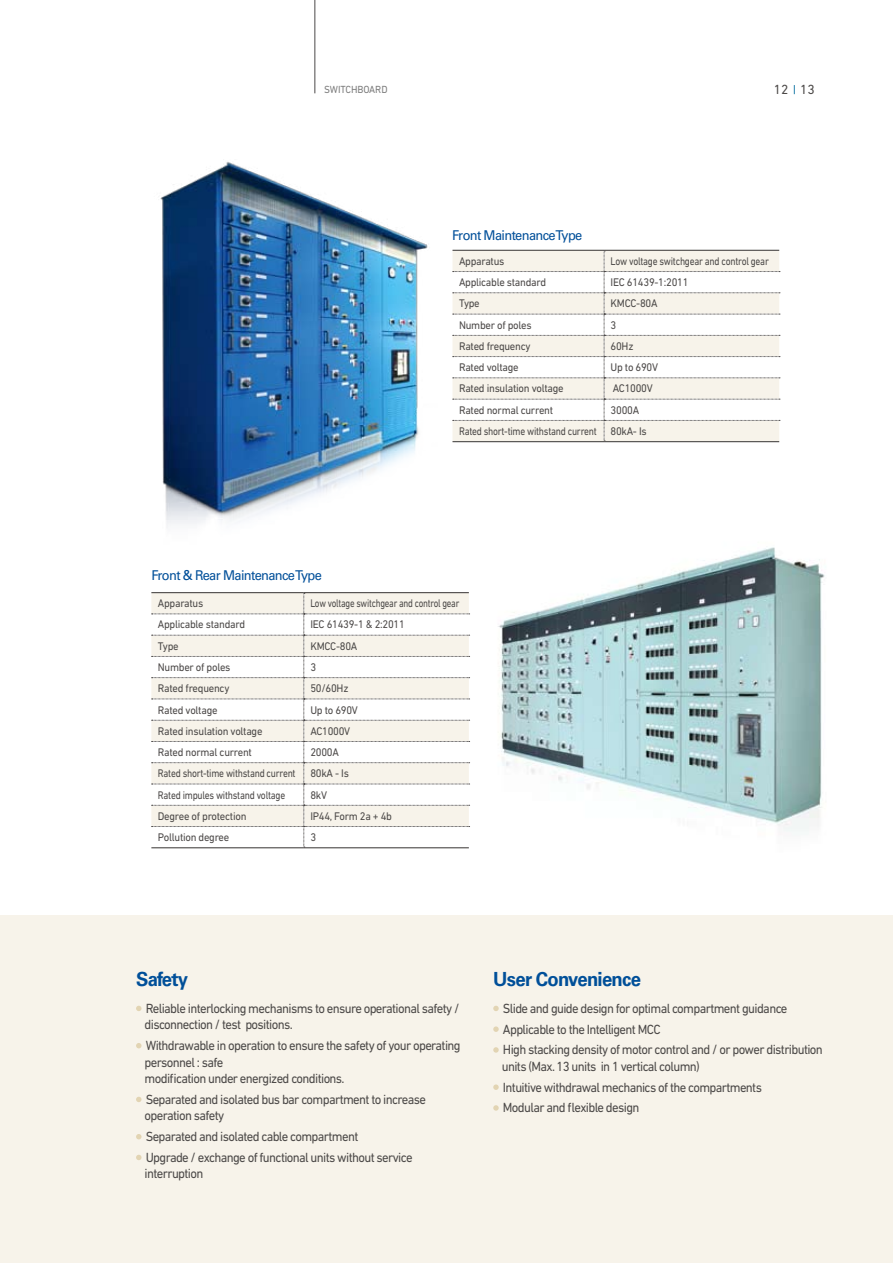
<style>
.page{position:relative;width:893px;height:1263px;background:#fff}
.page>*{position:absolute;margin:0;border:0;box-sizing:border-box;transform-origin:0 0}
.t1{font:700 19.5px "Univers LT Std";letter-spacing:-.04em;color:#004f99;scale:.95 1}
.t2{font:13.5px/20.7px "DIN Next LT Pro";letter-spacing:-.05em;color:#4c4948;scale:.95 1}
.t3{font:13.5px "Univers LT Std";letter-spacing:-.05em;color:#004f99;scale:.95 1}
.t4{font:13.5px "DIN Next LT Pro";letter-spacing:-.05em;color:#4c4948}
.t5{font:11.25px/21.3px "DIN Next LT Pro";letter-spacing:-.025em;color:#4c4948;scale:.95 1}
.t6{font:11.25px "DIN Next LT Pro";letter-spacing:-.025em;color:#4c4948;scale:.85 1}
.t7{font:11.25px "DIN Next LT Pro";letter-spacing:-.025em;color:#4c4948;scale:.8 1}
.t8{font:10.5px "DIN Next LT Pro";letter-spacing:-.01em;color:#7d7d7d;scale:.95 1}
</style>
<div class="page">
<img style="left:463px;top:547px;width:362px;height:302px">
<div style="left:0;top:915px;width:893px;height:348px;background:#f7f3ea"></div>
<svg style="left:136px;top:1006px;width:6px;height:5px"></svg>
<svg style="left:136px;top:1043px;width:6px;height:5px"></svg>
<svg style="left:136px;top:1097px;width:6px;height:5px"></svg>
<svg style="left:136px;top:1134px;width:6px;height:5px"></svg>
<svg style="left:136px;top:1155px;width:6px;height:5px"></svg>
<img style="left:160px;top:162px;width:268px;height:366px">
<svg style="left:493px;top:1006px;width:6px;height:5px"></svg>
<svg style="left:493px;top:1026px;width:6px;height:6px"></svg>
<svg style="left:493px;top:1047px;width:6px;height:6px"></svg>
<svg style="left:493px;top:1084px;width:6px;height:6px"></svg>
<svg style="left:493px;top:1105px;width:6px;height:6px"></svg>
<hr style="left:452px;top:250px;width:152px;height:1px;background:#4c4948">
<hr style="left:604px;top:250px;width:175px;height:1px;background:#4c4948">
<hr style="left:452px;top:441px;width:152px;height:1px;background:#4c4948">
<svg style="left:453px;top:251px;width:327px;height:191px"></svg>
<hr style="left:151px;top:592px;width:153px;height:1px;background:#4c4948">
<hr style="left:304px;top:592px;width:165px;height:1px;background:#4c4948">
<svg style="left:151px;top:593px;width:319px;height:255px"></svg>
<hr style="left:315px;top:0;width:1px;height:93px;background:#4c4948">
<p class="t8" style="left:324px;top:83px;width:68px">SWITCHBOARD</p>
<p class="t4" style="left:774px;top:82px;width:43px">12 13</p>
<p class="t3" style="left:452px;top:227px;width:139px">Front Maintenance Type</p>
<p class="t5" style="left:459px;top:250px;width:49px">Apparatus</p>
<p class="t6" style="left:611px;top:255px;width:188px">Low voltage switchgear and control gear</p>
<p class="t5" style="left:459px;top:271px;width:93px">Applicable standard</p>
<p class="t5" style="left:611px;top:271px;width:84px">IEC 61439-1:2011</p>
<p class="t5" style="left:459px;top:293px;width:23px">Type</p>
<p class="t5" style="left:611px;top:293px;width:51px">KMCC-80A</p>
<p class="t5" style="left:459px;top:314px;width:78px">Number of poles</p>
<p class="t5" style="left:611px;top:314px;width:8px">3</p>
<p class="t5" style="left:459px;top:335px;width:77px">Rated frequency</p>
<p class="t5" style="left:611px;top:335px;width:26px">60Hz</p>
<p class="t5" style="left:459px;top:357px;width:64px">Rated voltage</p>
<p class="t5" style="left:611px;top:357px;width:52px">Up to 690V</p>
<p class="t5" style="left:459px;top:378px;width:112px">Rated insulation voltage</p>
<p class="t5" style="left:613px;top:378px;width:43px">AC1000V</p>
<p class="t5" style="left:459px;top:399px;width:101px">Rated normal current</p>
<p class="t5" style="left:459px;top:399px;width:199px;text-indent:152px">3000A<br>Rated short-time withstand current 80kA- Is</p>
<p class="t3" style="left:151px;top:567px;width:181px">Front &amp; Rear Maintenance Type</p>
<p class="t5" style="left:158px;top:593px;width:49px">Apparatus</p>
<p class="t7" style="left:310px;top:597px;width:188px">Low voltage switchgear and control gear</p>
<p class="t5" style="left:158px;top:614px;width:93px">Applicable standard</p>
<p class="t5" style="left:310px;top:614px;width:101px">IEC 61439-1 &amp; 2:2011</p>
<p class="t5" style="left:158px;top:635px;width:23px">Type</p>
<p class="t5" style="left:310px;top:635px;width:51px">KMCC-80A</p>
<p class="t5" style="left:158px;top:656px;width:78px">Number of poles</p>
<p class="t5" style="left:310px;top:656px;width:8px">3</p>
<p class="t5" style="left:158px;top:678px;width:77px">Rated frequency</p>
<p class="t5" style="left:310px;top:678px;width:42px">50/60Hz</p>
<p class="t5" style="left:158px;top:699px;width:64px">Rated voltage</p>
<p class="t5" style="left:310px;top:699px;width:52px">Up to 690V</p>
<p class="t5" style="left:158px;top:720px;width:112px">Rated insulation voltage</p>
<p class="t5" style="left:310px;top:720px;width:43px">AC1000V</p>
<p class="t5" style="left:158px;top:741px;width:101px">Rated normal current</p>
<p class="t5" style="left:310px;top:741px;width:32px">2000A</p>
<p class="t6" style="left:158px;top:767px;width:164px">Rated short-time withstand current</p>
<p class="t5" style="left:310px;top:763px;width:42px">80kA - Is</p>
<p class="t6" style="left:158px;top:788px;width:151px">Rated impules withstand voltage</p>
<p class="t5" style="left:310px;top:784px;width:19px">8kV</p>
<p class="t5" style="left:158px;top:805px;width:95px">Degree of protection</p>
<p class="t5" style="left:310px;top:805px;width:88px">IP44, Form 2a + 4b</p>
<p class="t5" style="left:158px;top:826px;width:77px">Pollution degree</p>
<p class="t5" style="left:310px;top:826px;width:8px">3</p>
<h1 class="t1" style="left:136px;top:968px;width:56px">Safety</h1>
<p class="t2" style="left:145px;top:1000px;width:333px;line-height:16.5px">Reliable interlocking mechanisms to ensure operational safety / disconnection / test positions.</p>
<p class="t2" style="left:145px;top:1037px;width:334px;line-height:16.5px">Withdrawable in operation to ensure the safety of your operating personnel : safe<br>modification under energized conditions.</p>
<p class="t2" style="left:145px;top:1091px;width:298px;line-height:16.5px">Separated and isolated bus bar compartment to increase operation safety</p>
<p class="t2" style="left:146px;top:1126px;width:282px">Separated and isolated cable compartment<br>Upgrade / exchange of functional units without service</p>
<p class="t2" style="left:145px;top:1163px;width:63px">interruption</p>
<h1 class="t1" style="left:493px;top:968px;width:157px">User Convenience</h1>
<p class="t2" style="left:503px;top:998px;width:338px">Slide and guide design for optimal compartment guidance<br>Applicable to the Intelligent MCC<br>High stacking density of motor control and / or power distribution</p>
<p class="t2" style="left:502px;top:1056px;width:275px">units (Max. 13 units in 1 vertical column)<br>Intuitive withdrawal mechanics of the compartments<br>Modular and flexible design</p>
</div>
